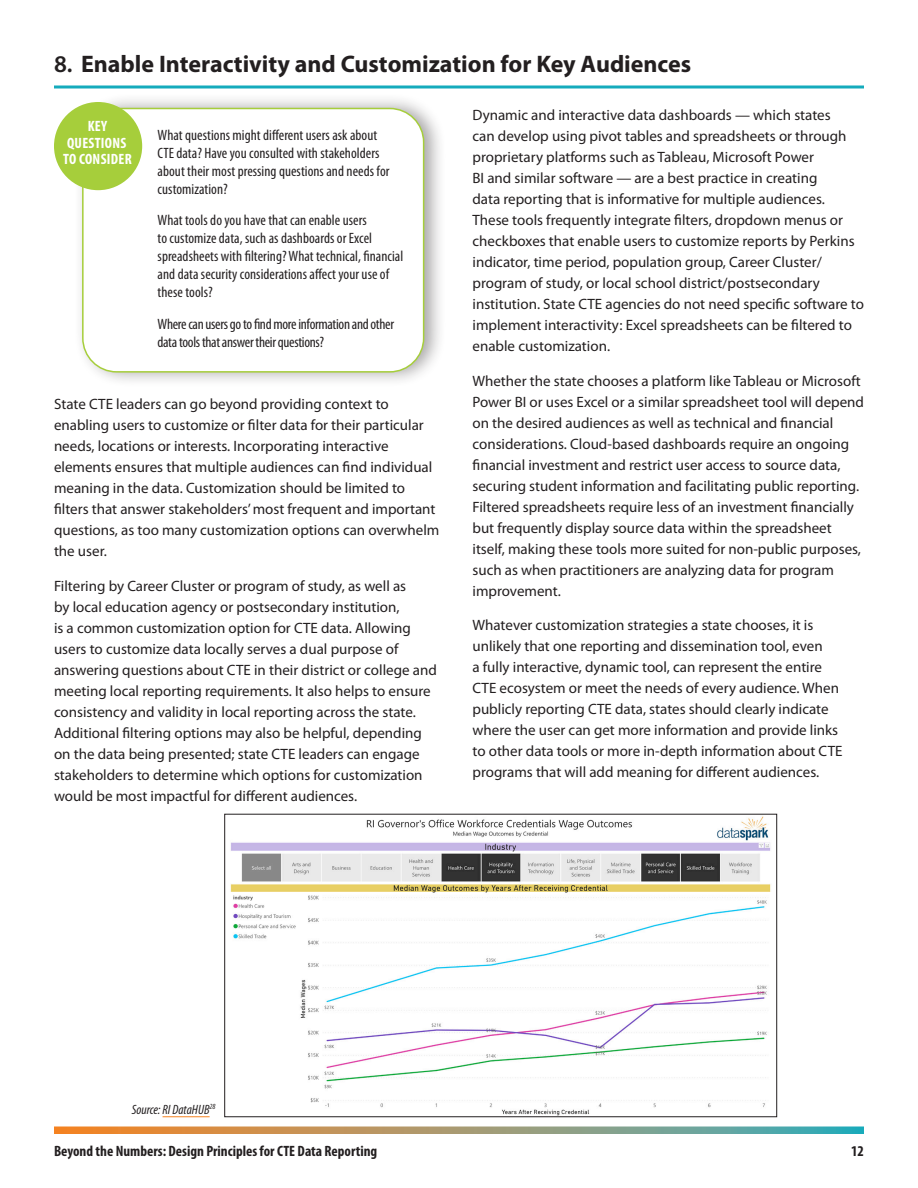
<style>
.page{position:relative;width:918px;height:1188px;background:#fff}
.page>*{position:absolute;margin:0;border:0;box-sizing:border-box;transform-origin:0 0}
.Subhead_A{font:700 24px "Myriad Pro";color:#231f20}
.Body{font:15px/21px "Myriad Pro";color:#231f20}
.Sidebar_body{font:condensed 15px/18px "Myriad Pro";letter-spacing:.005em;color:#231f20}
.Sidebar_body-2{font:condensed 15px/18px "Myriad Pro";letter-spacing:-.02em;color:#231f20}
.t1{font:700 condensed 15px "Myriad Pro";color:#231f20}
.Sidebar_title_in_gre{font:700 condensed 15px/16.5px "Myriad Pro";letter-spacing:.02em;color:#fff;text-align:center}
.Image_captions{font:italic condensed 13.5px "Myriad Pro";color:#231f20}
.s1{font-weight:600}
</style>
<div class="page">
<svg style="left:54px;top:1126px;width:810px;height:8px;background:#a69f79"></svg>
<hr style="left:54px;top:86px;width:810px;height:2px;background:#15abbc">
<img style="left:230px;top:816px;width:541px;height:299px">
<div style="left:224px;top:814px;width:553px;height:303px;border:1px solid #231f20"></div>
<div style="left:74px;top:92px;width:372px;height:296px;background:#231f20;opacity:.4"></div>
<div style="left:83px;top:109px;width:341px;height:263px;background:#fff;border-radius:34px"></div>
<div style="left:82px;top:108px;width:342px;height:265px;border:2px solid #a6ce3b;border-radius:34px"></div>
<div style="left:54px;top:102px;width:88px;height:88px;background:#a6ce3b;border-radius:50%"></div>
<hr style="left:163px;top:1116px;width:47px;height:1px;background:#f58220">
<p class="Subhead_A" style="left:54px;top:50px;width:639px"><span class="s1">8.</span> Enable Interactivity and Customization for Key Audiences</p>
<p class="Sidebar_title_in_gre" style="left:63px;top:118px;width:70px">KEY<br>QUESTIONS<br>TO CONSIDER</p>
<p class="Sidebar_body" style="left:158px;top:126px;width:233px">What questions might different users ask about CTE data? Have you consulted with stakeholders about their most pressing questions and needs for customization?</p>
<p class="Sidebar_body" style="left:158px;top:212px;width:247px">What tools do you have that can enable users<br>to customize data, such as dashboards or Excel spreadsheets with filtering? What technical, financial and data security considerations affect your use of these tools?</p>
<p class="Sidebar_body-2" style="left:158px;top:315px;width:238px">Where can users go to find more information and other data tools that answer their questions?</p>
<p class="Body" style="left:54px;top:394px;width:387px">State CTE leaders can go beyond providing context to enabling users to customize or filter data for their particular needs, locations or interests. Incorporating interactive elements ensures that multiple audiences can find individual meaning in the data. Customization should be limited to filters that answer stakeholders’ most frequent and important questions, as too many customization options can overwhelm the user.</p>
<p class="Body" style="left:54px;top:575px;width:384px">Filtering by Career Cluster or program of study, as well as<br>by local education agency or postsecondary institution,<br>is a common customization option for CTE data. Allowing users to customize data locally serves a dual purpose of answering questions about CTE in their district or college and meeting local reporting requirements. It also helps to ensure consistency and validity in local reporting across the state.<br>Additional filtering options may also be helpful, depending on the data being presented; state CTE leaders can engage stakeholders to determine which options for customization would be most impactful for different audiences.</p>
<p class="Body" style="left:472px;top:105px;width:393px">Dynamic and interactive data dashboards — which states<br>can develop using pivot tables and spreadsheets or through proprietary platforms such as Tableau, Microsoft Power<br>BI and similar software — are a best practice in creating<br>data reporting that is informative for multiple audiences.<br>These tools frequently integrate filters, dropdown menus or checkboxes that enable users to customize reports by Perkins indicator, time period, population group, Career Cluster/ program of study, or local school district/postsecondary institution. State CTE agencies do not need specific software to implement interactivity: Excel spreadsheets can be filtered to enable customization.</p>
<p class="Body" style="left:472px;top:370px;width:393px">Whether the state chooses a platform like Tableau or Microsoft Power BI or uses Excel or a similar spreadsheet tool will depend on the desired audiences as well as technical and financial considerations. Cloud-based dashboards require an ongoing financial investment and restrict user access to source data, securing student information and facilitating public reporting.<br>Filtered spreadsheets require less of an investment financially but frequently display source data within the spreadsheet itself, making these tools more suited for non-public purposes, such as when practitioners are analyzing data for program improvement.</p>
<p class="Body" style="left:472px;top:615px;width:372px">Whatever customization strategies a state chooses, it is unlikely that one reporting and dissemination tool, even<br>a fully interactive, dynamic tool, can represent the entire CTE ecosystem or meet the needs of every audience. When publicly reporting CTE data, states should clearly indicate where the user can get more information and provide links to other data tools or more in-depth information about CTE programs that will add meaning for different audiences.</p>
<p class="Image_captions" style="left:132px;top:1102px;width:85px">Source: RI DataHUB<sup>28</sup></p>
<p class="t1" style="left:54px;top:1143px;width:325px">Beyond the Numbers: Design Principles for CTE Data Reporting</p>
<p class="t1" style="left:851px;top:1143px;width:14px">12</p>
</div>
